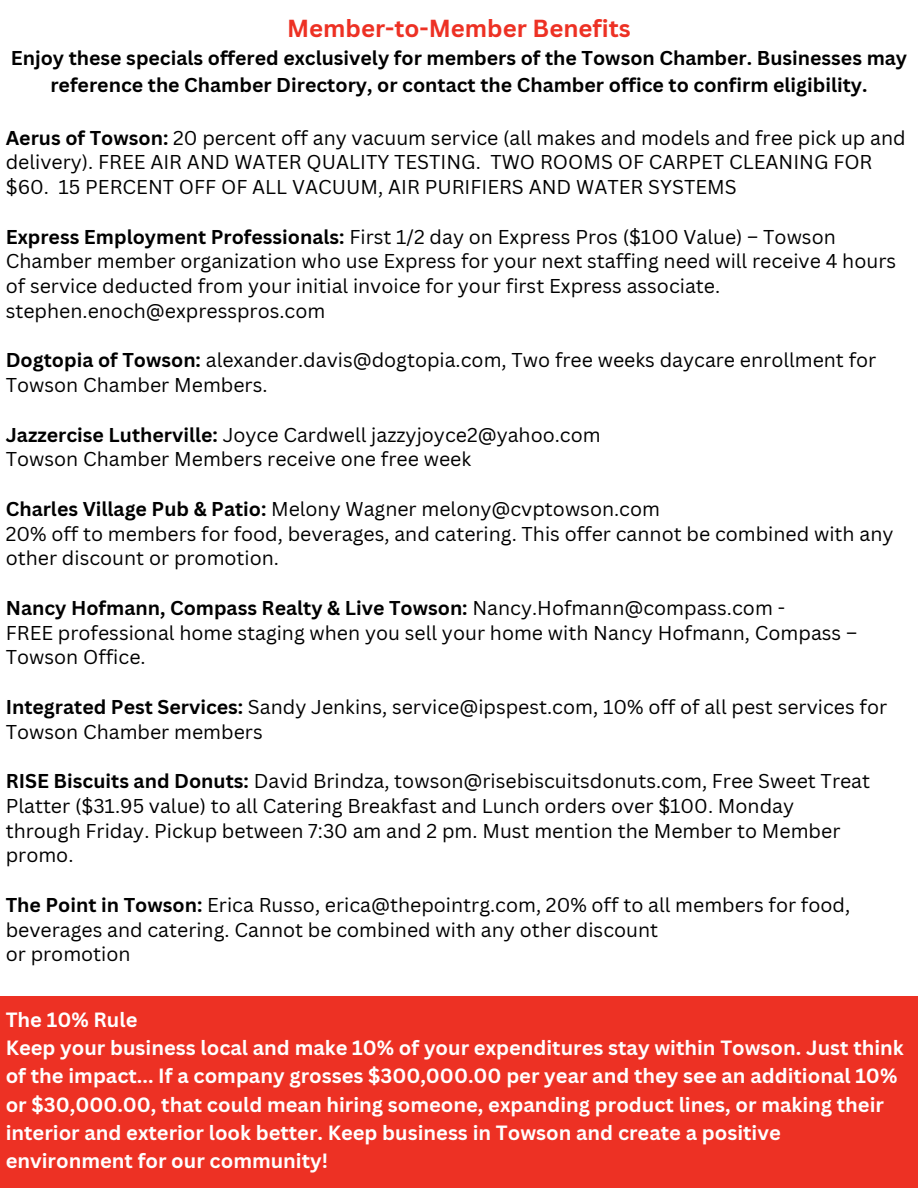
<style>
.page{position:relative;width:918px;height:1188px;background:#fff}
.page>*{position:absolute;margin:0;border:0;box-sizing:border-box;transform-origin:0 0}
.t1{font:700 24px "Canva Sans";color:#ed3124}
.t2{font:700 20.1px/28.2px "Canva Sans";color:#fff}
.t3{font:19.5px/24.8px "Canva Sans";color:#000}
.t4{font:700 19.5px/27px "Canva Sans";color:#000;text-align:center}
.s1{font-weight:700}
.s2{font-weight:400}
</style>
<div class="page">
<div style="left:0;top:996px;width:918px;height:192px;background:#ed3124"></div>
<h1 class="t1" style="left:287px;top:11px;width:345px">Member-to-Member Benefits</h1>
<h1 class="t4" style="left:11px;top:44px;width:898px">Enjoy these specials offered exclusively for members of the Towson Chamber. Businesses may reference the Chamber Directory, or contact the Chamber office to confirm eligibility.</h1>
<p class="t3" style="left:6px;top:125px;width:901px"><span class="s1">Aerus of Towson:</span> 20 percent off any vacuum service (all makes and models and free pick up and delivery). FREE AIR AND WATER QUALITY TESTING. TWO ROOMS OF CARPET CLEANING FOR $60. 15 PERCENT OFF OF ALL VACUUM, AIR PURIFIERS AND WATER SYSTEMS</p>
<p class="t3" style="left:6px;top:224px;width:892px"><span class="s1">Express Employment Professionals:</span> First 1/2 day on Express Pros ($100 Value) – Towson Chamber member organization who use Express for your next staffing need will receive 4 hours of service deducted from your initial invoice for your first Express associate. stephen.enoch@expresspros.com</p>
<p class="t3" style="left:6px;top:347px;width:872px"><span class="s1">Dogtopia of Towson:</span> alexander.davis@dogtopia.com, Two free weeks daycare enrollment for<br>Towson Chamber Members.</p>
<p class="t3" style="left:6px;top:422px;width:596px"><span class="s1">Jazzercise Lutherville:</span> Joyce Cardwell jazzyjoyce2@yahoo.com</p>
<p class="t3" style="left:6px;top:446px;width:467px">Towson Chamber Members receive one free week</p>
<p class="t3" style="left:6px;top:496px;width:656px"><span class="s1">Charles Village Pub &amp; Patio:</span> Melony Wagner melony@cvptowson.com</p>
<p class="t3" style="left:6px;top:521px;width:889px">20% off to members for food, beverages, and catering. This offer cannot be combined with any other discount or promotion.</p>
<p class="t4" style="left:6px;top:594px;width:781px">Nancy Hofmann, Compass Realty &amp; Live Towson: <span class="s2">Nancy.Hofmann@compass.com -</span></p>
<p class="t3" style="left:6px;top:620px;width:853px">FREE professional home staging when you sell your home with Nancy Hofmann, Compass –<br>Towson Office.</p>
<p class="t3" style="left:6px;top:694px;width:883px"><span class="s1">Integrated Pest Services:</span> Sandy Jenkins, service@ipspest.com, 10% off of all pest services for<br>Towson Chamber members</p>
<p class="t3" style="left:6px;top:768px;width:866px"><span class="s1">RISE Biscuits and Donuts:</span> David Brindza, towson@risebiscuitsdonuts.com, Free Sweet Treat<br>Platter ($31.95 value) to all Catering Breakfast and Lunch orders over $100. Monday</p>
<p class="t3" style="left:6px;top:818px;width:836px">through Friday. Pickup between 7:30 am and 2 pm. Must mention the Member to Member promo.</p>
<p class="t3" style="left:6px;top:892px;width:846px"><span class="s1">The Point in Towson:</span> Erica Russo, erica@thepointrg.com, 20% off to all members for food, beverages and catering. Cannot be combined with any other discount</p>
<p class="t3" style="left:6px;top:941px;width:126px">or promotion</p>
<h1 class="t2" style="left:6px;top:1005px;width:900px">The 10% Rule<br>Keep your business local and make 10% of your expenditures stay within Towson. Just think of the impact... If a company grosses $300,000.00 per year and they see an additional 10% or $30,000.00, that could mean hiring someone, expanding product lines, or making their interior and exterior look better. Keep business in Towson and create a positive environment for our community!</h1>
</div>
